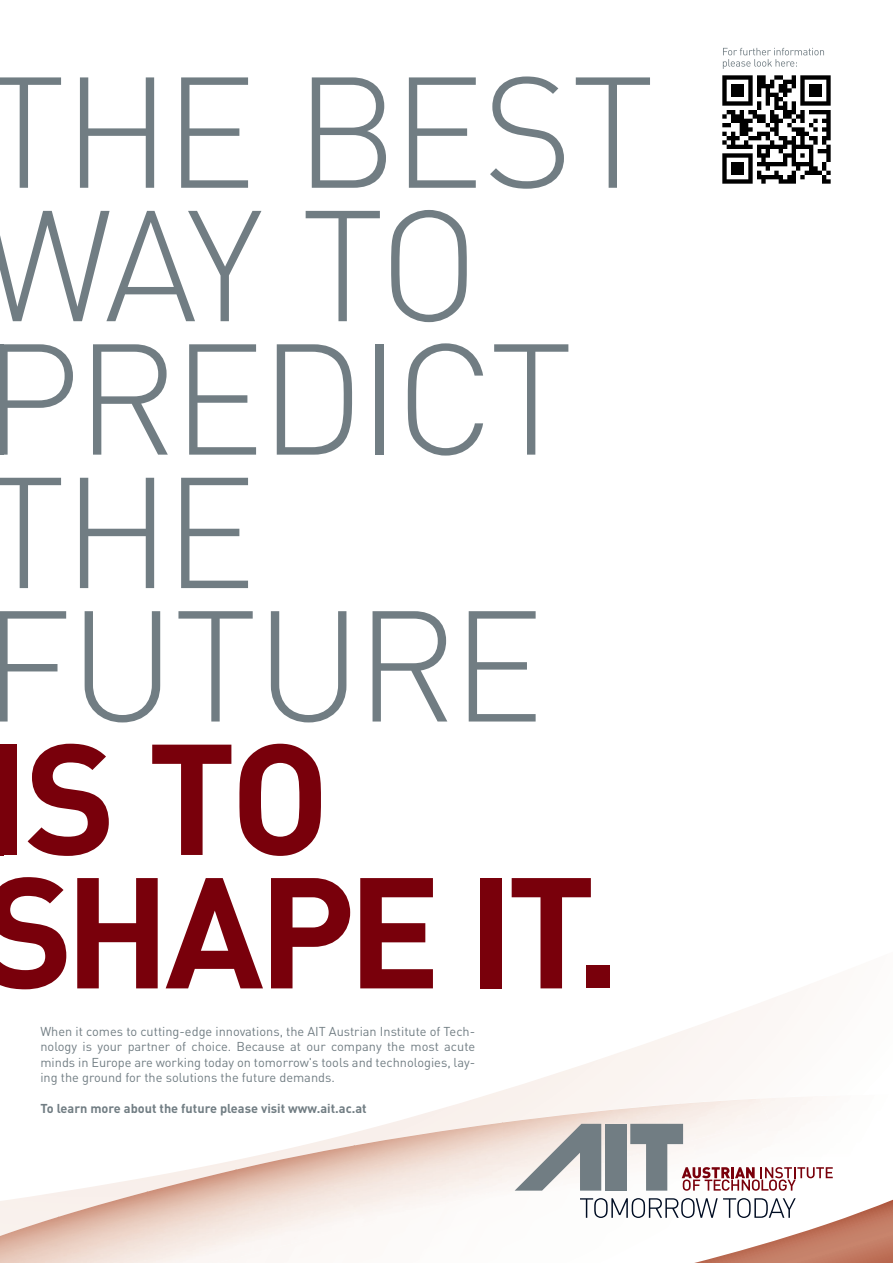
<style>
.page{position:relative;width:893px;height:1263px;background:#fff}
.page>*{position:absolute;margin:0;border:0;box-sizing:border-box;transform-origin:0 0}
.t1{font:300 154.95px/133.4px "DIN";letter-spacing:-.035em;color:#717d83}
.t2{font:700 154.95px/133.4px "DIN";letter-spacing:-.035em;color:#79000b}
.t3{font:12.75px/15.3px "DIN";color:#717d83;text-align:justify}
.t4{font:700 12.75px "DIN";color:#717d83}
</style>
<div class="page">
<svg style="left:492px;top:997px;width:286px;height:97px"></svg>
<img style="left:598px;top:1167px;width:29px;height:24px">
<img style="left:514px;top:1190px;width:84px;height:1px">
<img style="left:502px;top:1104px;width:177px;height:63px">
<img style="left:679px;top:1098px;width:90px;height:26px">
<img style="left:354px;top:1122px;width:149px;height:89px">
<img style="left:235px;top:1145px;width:120px;height:113px">
<img style="left:147px;top:1169px;width:90px;height:94px">
<img style="left:502px;top:1166px;width:13px;height:22px">
<img style="left:58px;top:1191px;width:90px;height:72px">
<img style="left:0;top:1216px;width:59px;height:47px">
<svg style="left:580px;top:1198px;width:313px;height:65px"></svg>
<svg style="left:630px;top:1124px;width:203px;height:67px"></svg>
<div style="left:605px;top:1124px;width:21px;height:66px;background:#717d83"></div>
<svg style="left:515px;top:1124px;width:86px;height:66px;background:#b4b4b4"></svg>
<img style="left:722px;top:75px;width:109px;height:109px">
<svg style="left:723px;top:48px;width:101px;height:21px"></svg>
<hr style="left:0;top:344px;width:3px;height:111px;background:#717d83">
<hr style="left:0;top:745px;width:3px;height:110px;background:#79000b">
<h1 class="t1" style="left:-18px;top:64px;width:674px">THE BEST<br>WAY TO<br>PREDICT<br>THE<br>FUTURE</h1>
<h1 class="t2" style="left:-18px;top:726px;width:639px">is to shape it.</h1>
<p class="t3" style="left:40px;top:1023px;width:436px">When it comes to cutting-edge innovations, the AIT Austrian Institute of Tech&shy;nology is your partner of choice. Because at our company the most acute minds in Europe are working today on tomorrow's tools and technologies, lay&shy;ing the ground for the solutions the future demands.</p>
<p class="t4" style="left:40px;top:1100px;width:328px">To learn more about the future please visit www.ait.ac.at</p>
</div>
